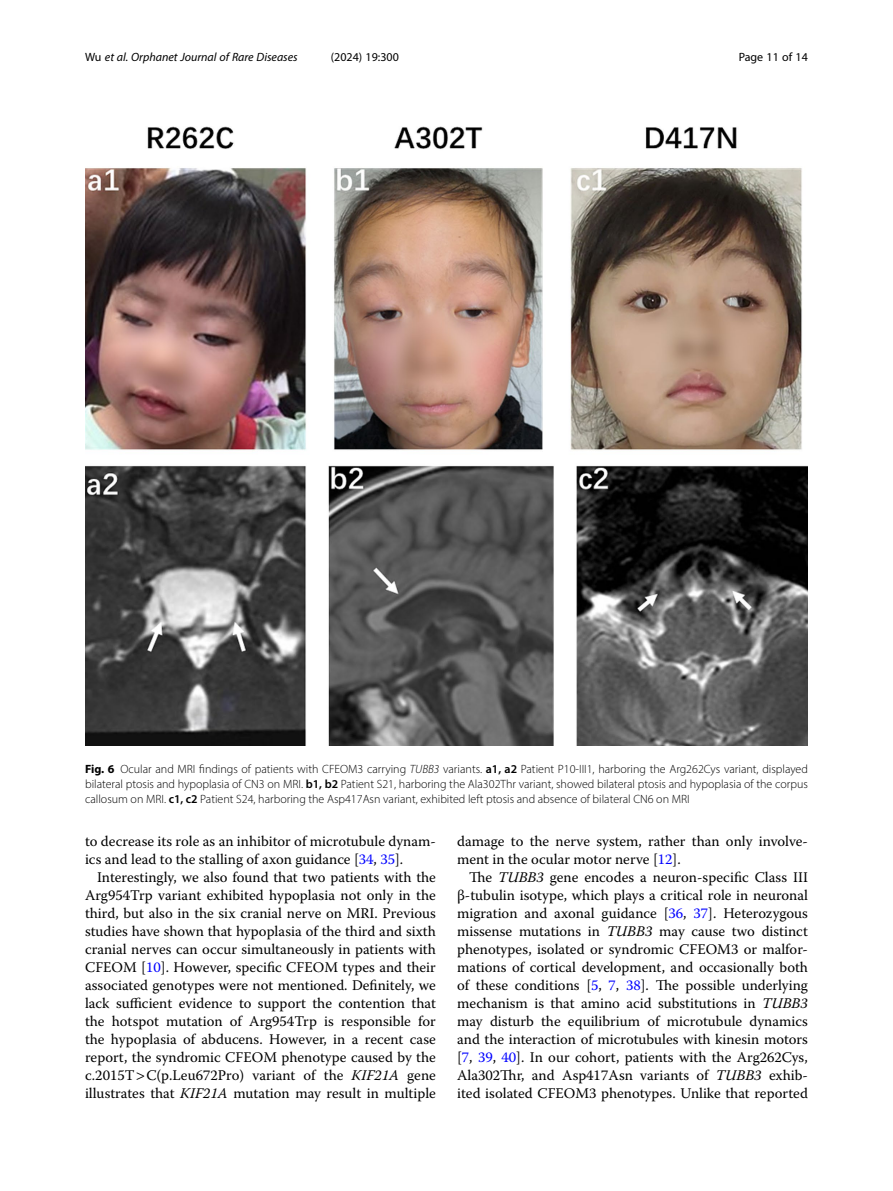
<style>
.page{position:relative;width:893px;height:1191px;background:#fff}
.page>*{position:absolute;margin:0;border:0;box-sizing:border-box;transform-origin:0 0}
.Body_Text_Indent{font:14.7px/18px "Warnock Pro";color:#000}
.Figure_Caption{font:300 12px/15px "Myriad Pro";color:#000;text-align:justify}
.t1{font:italic 12px "Myriad Pro";color:#000}
.t2{font:12px "Myriad Pro";color:#000}
.s1{font-style:normal}
.s2{font-weight:700}
.s3{font-style:italic}
.s4{font-weight:600}
.s5{color:#00f}
</style>
<div class="page">
<img style="left:85px;top:126px;width:723px;height:620px">
<p class="t1" style="left:85px;top:50px;width:214px"><span class="s1">Wu</span> et al. Orphanet Journal of Rare Diseases</p>
<p class="t2" style="left:331px;top:50px;width:70px">(2024) 19:300</p>
<p class="t2" style="left:739px;top:50px;width:71px">Page 11 of 14</p>
<p class="Figure_Caption" style="left:85px;top:761px;width:724px"><span class="s2">Fig. 6</span> Ocular and MRI findings of patients with CFEOM3 carrying <span class="s3">TUBB3</span> variants. <span class="s4">a1, a2</span> Patient P10-III1, harboring the Arg262Cys variant, displayed bilateral ptosis and hypoplasia of CN3 on MRI. <span class="s4">b1, b2</span> Patient S21, harboring the Ala302Thr variant, showed bilateral ptosis and hypoplasia of the corpus callosum on MRI. <span class="s4">c1, c2</span> Patient S24, harboring the Asp417Asn variant, exhibited left ptosis and absence of bilateral CN6 on MRI</p>
<p class="Body_Text_Indent" style="left:85px;top:832px;width:352px">to decrease its role as an inhibitor of microtubule dynam&shy;ics and lead to the stalling of axon guidance [<span class="s5">34</span>, <span class="s5">35</span>].</p>
<p class="Body_Text_Indent" style="left:85px;top:868px;width:352px;text-align:justify;text-indent:12px">Interestingly, we also found that two patients with the Arg954Trp variant exhibited hypoplasia not only in the third, but also in the six cranial nerve on MRI. Previous studies have shown that hypoplasia of the third and sixth cranial nerves can occur simultaneously in patients with CFEOM [<span class="s5">10</span>]. However, specific CFEOM types and their associated genotypes were not mentioned. Definitely, we lack sufficient evidence to support the contention that the hotspot mutation of Arg954Trp is responsible for the hypoplasia of abducens. However, in a recent case report, the syndromic CFEOM phenotype caused by the c.2015T C(p.Leu672Pro) variant of the <span class="s3">KIF21A</span> gene illustrates that <span class="s3">KIF21A</span> mutation may result in multiple</p>
<p class="Body_Text_Indent" style="left:457px;top:832px;width:352px">damage to the nerve system, rather than only involve&shy;ment in the ocular motor nerve [<span class="s5">12</span>].</p>
<p class="Body_Text_Indent" style="left:457px;top:868px;width:352px;text-align:justify;text-indent:12px">The <span class="s3">TUBB3</span> gene encodes a neuron-specific Class III β-tubulin isotype, which plays a critical role in neuronal migration and axonal guidance [<span class="s5">36</span>, <span class="s5">37</span>]. Heterozygous missense mutations in <span class="s3">TUBB3</span> may cause two distinct phenotypes, isolated or syndromic CFEOM3 or malfor&shy;mations of cortical development, and occasionally both of these conditions [<span class="s5">5</span>, <span class="s5">7</span>, <span class="s5">38</span>]. The possible underlying mechanism is that amino acid substitutions in <span class="s3">TUBB3 </span>may disturb the equilibrium of microtubule dynamics and the interaction of microtubules with kinesin motors [<span class="s5">7</span>, <span class="s5">39</span>, <span class="s5">40</span>]. In our cohort, patients with the Arg262Cys, Ala302Thr, and Asp417Asn variants of <span class="s3">TUBB3</span> exhib&shy;ited isolated CFEOM3 phenotypes. Unlike that reported</p>
</div>
